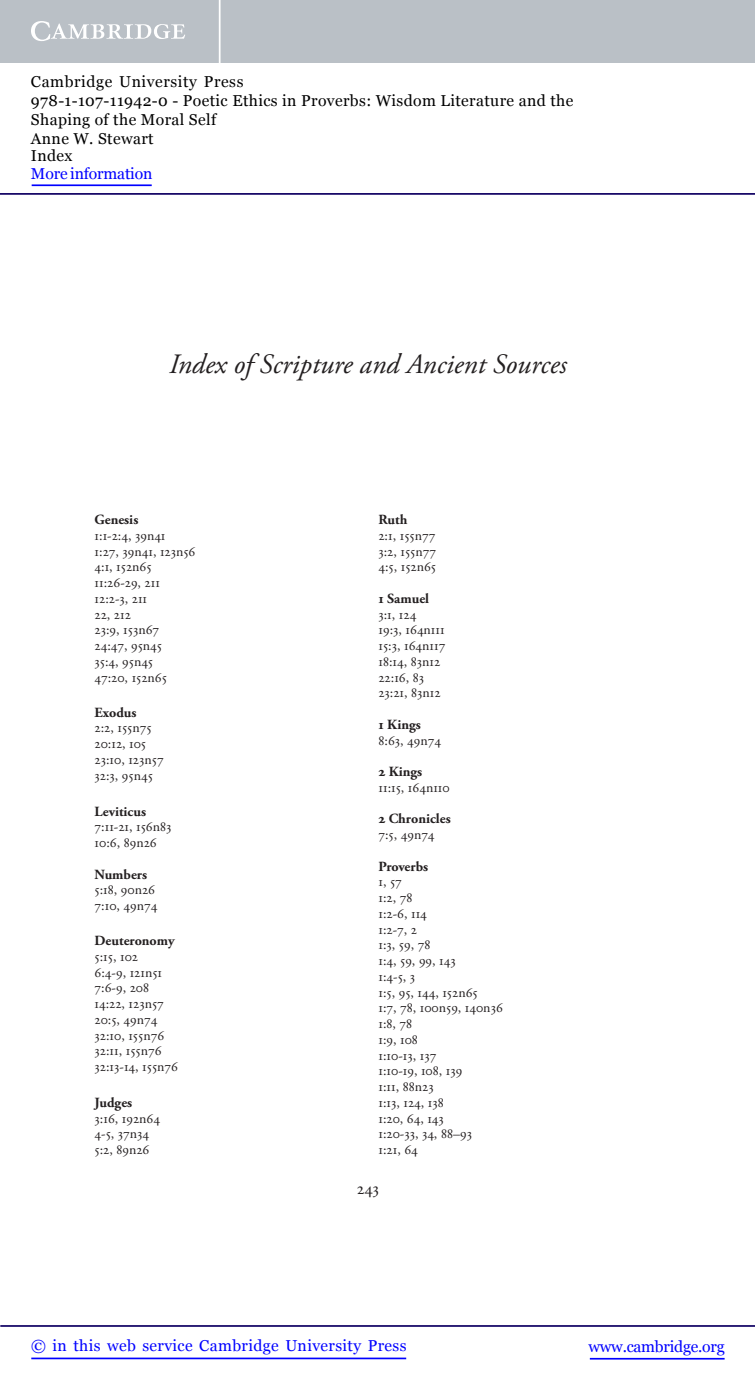
<style>
.page{position:relative;width:755px;height:1385px;background:#fff}
.page>*{position:absolute;margin:0;border:0;box-sizing:border-box;transform-origin:0 0}
.t1{font:italic 28px "Adobe Garamond Pro";color:#231f20}
.t2{font:17.5px "Adobe Garamond Pro";color:#231f20}
.t3{font:15.75px/18.9px "Georgia";letter-spacing:.025em;color:#000}
.t4{font:15.75px "Georgia";letter-spacing:.025em;color:#00f}
.t5{font:15.75px "Georgia";letter-spacing:-.015em;color:#00f}
.t6{font:15.75px "Georgia";letter-spacing:-.01em;color:#00f}
.t7{font:14px/15.8px "Adobe Garamond Pro";color:#231f20}
.t8{font:700 14px "Adobe Garamond Pro";color:#231f20}
</style>
<div class="page">
<hr style="left:589px;top:1358px;width:135px;height:1px;background:#00f">
<hr style="left:0;top:1325px;width:754px;height:2px;background:#150666">
<hr style="left:31px;top:1357px;width:375px;height:2px;background:#00f">
<div style="left:0;top:0;width:754px;height:63px;background:#bac0c6"></div>
<svg style="left:31px;top:21px;width:154px;height:20px"></svg>
<hr style="left:219px;top:0;width:1px;height:63px;background:#fff">
<hr style="left:0;top:193px;width:754px;height:2px;background:#150666">
<hr style="left:32px;top:184px;width:120px;height:2px;background:#00f">
<p class="t3" style="left:31px;top:73px;width:543px">Cambridge University Press<br>978-1-107-11942-0 - Poetic Ethics in Proverbs: Wisdom Literature and the Shaping of the Moral Self<br>Anne W. Stewart</p>
<p class="t3" style="left:31px;top:146px;width:43px">Index</p>
<p class="t6" style="left:31px;top:164px;width:123px">More information</p>
<h1 class="t1" style="left:169px;top:353px;width:399px">Index of Scripture and Ancient Sources</h1>
<p class="t8" style="left:94px;top:514px;width:45px">Genesis</p>
<p class="t7" style="left:94px;top:529px;width:102px">1:1-2:4, 39n41<br>1:27, 39n41 , 123n56<br>4:1, 152n65<br>11:26-29, 211<br>12:2-3, 211<br>22, 212<br>23:9, 153n67<br>24:47, 95n45<br>35:4, 95n45<br>47:20, 152n65</p>
<p class="t8" style="left:94px;top:706px;width:43px">Exodus</p>
<p class="t7" style="left:94px;top:721px;width:70px">2:2, 155n75<br>20:12, 105<br>23:10, 123n57<br>32:3, 95n45</p>
<p class="t8" style="left:94px;top:805px;width:53px">Leviticus</p>
<p class="t7" style="left:94px;top:820px;width:78px">7:11-21, 156n83<br>10:6, 89n26</p>
<p class="t8" style="left:94px;top:868px;width:54px">Numbers</p>
<p class="t7" style="left:94px;top:883px;width:64px">5:18, 90n26<br>7:10, 49n74</p>
<p class="t8" style="left:94px;top:935px;width:82px">Deuteronomy</p>
<p class="t7" style="left:94px;top:950px;width:85px">5:15, 102<br>6:4-9, 121n51<br>7:6-9, 208<br>14:22, 123n57<br>20:5, 49n74<br>32:10, 155n76<br>32:11, 155n76<br>32:13-14, 155n76</p>
<p class="t8" style="left:94px;top:1097px;width:39px">Judges</p>
<p class="t7" style="left:94px;top:1111px;width:67px">3:16, 192n64<br>4-5, 37n34<br>5:2, 89n26</p>
<p class="t8" style="left:378px;top:514px;width:30px">Ruth</p>
<p class="t7" style="left:378px;top:529px;width:59px;text-align:justify">2:1, 155n77<br>3:2, 155n77<br>4:5, 152n65</p>
<p class="t8" style="left:378px;top:593px;width:52px">1 Samuel</p>
<p class="t7" style="left:378px;top:607px;width:68px">3:1, 124<br>19:3, 164n111<br>15:3, 164n117<br>18:14, 83n12<br>22:16, 83<br>23:21, 83n12</p>
<p class="t8" style="left:378px;top:719px;width:44px">1 Kings</p>
<p class="t7" style="left:378px;top:733px;width:64px">8:63, 49n74</p>
<p class="t8" style="left:378px;top:766px;width:45px">2 Kings</p>
<p class="t7" style="left:378px;top:781px;width:73px">11:15, 164n110</p>
<p class="t8" style="left:378px;top:813px;width:74px">2 Chronicles</p>
<p class="t7" style="left:378px;top:828px;width:58px">7:5, 49n74</p>
<p class="t8" style="left:378px;top:860px;width:51px">Proverbs</p>
<p class="t7" style="left:378px;top:875px;width:126px">1, 57<br>1:2, 78<br>1:2-6, 114<br>1:2-7, 2<br>1:3, 59 , 78<br>1:4, 59 , 99 , 143<br>1:4-5, 3<br>1:5, 95 , 144 , 152n65<br>1:7, 78 , 100n59 , 140n36<br>1:8, 78<br>1:9, 108<br>1:10-13, 137<br>1:10-19, 108 , 139<br>1:11, 88n23<br>1:13, 124 , 138<br>1:20, 64 , 143<br>1:20-33, 34 , 88 – 93<br>1:21, 64</p>
<p class="t2" style="left:356px;top:1181px;width:24px">243</p>
<p class="t4" style="left:31px;top:1336px;width:376px">© in this web service Cambridge University Press</p>
<p class="t5" style="left:588px;top:1336px;width:137px">www.cambridge.org</p>
</div>
